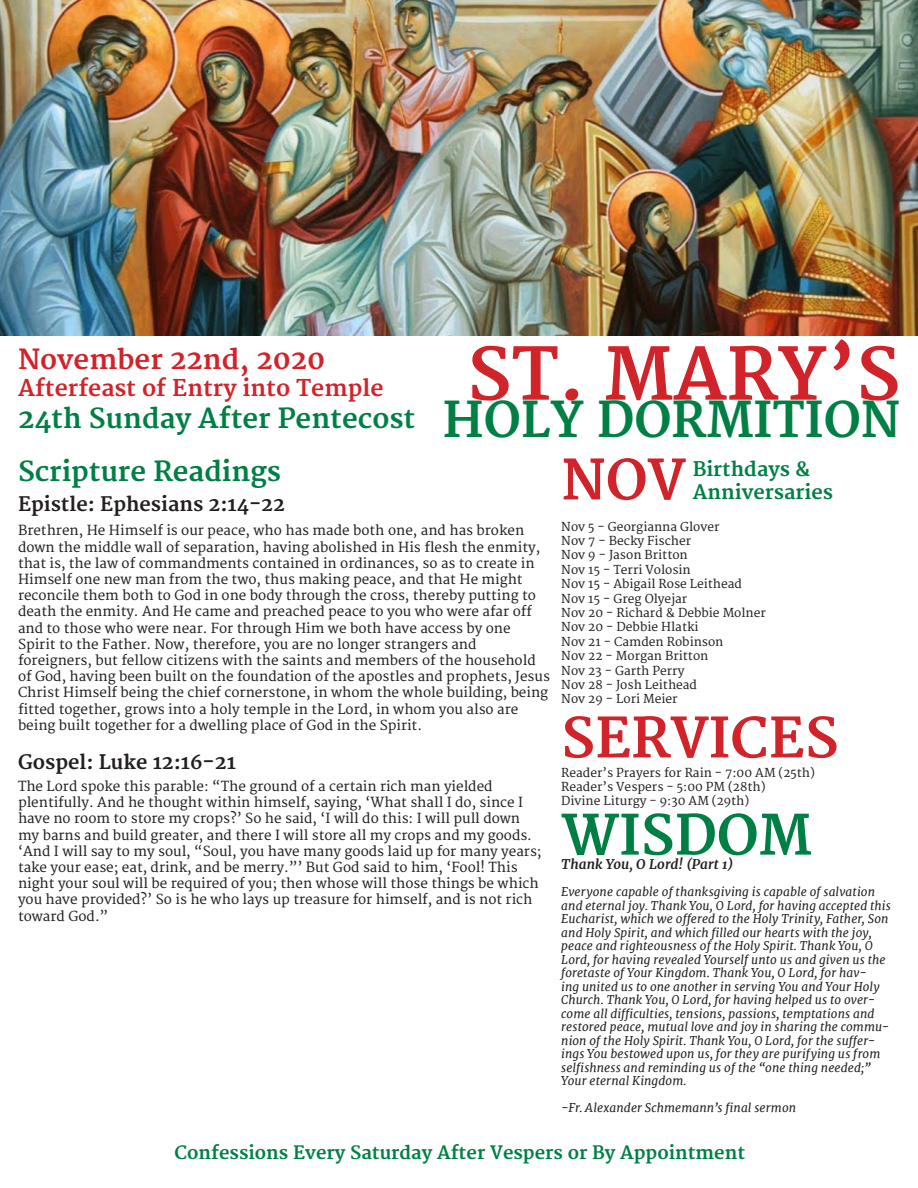
<style>
.page{position:relative;width:918px;height:1188px;background:#fff}
.page>*{position:absolute;margin:0;border:0;box-sizing:border-box;transform-origin:0 0}
.t1{font:700 70.5px "Merriweather";color:#d1232a}
.t2{font:700 54px "Merriweather";color:#d1232a}
.t3{font:700 54px "Merriweather";color:#007f45}
.t4{font:700 48px "Merriweather";color:#007f45}
.t5{font:700 27px "Merriweather";color:#007f45}
.t6{font:700 27px "Merriweather";color:#d1232a}
.t7{font:700 22.5px "Merriweather";color:#d1232a}
.t8{font:700 19.5px "Merriweather";color:#231f20}
.t9{font:700 19.5px "Merriweather";color:#007f45}
.t10{font:700 18px "Merriweather";color:#007f45}
.t11{font:13.5px/16.2px "Merriweather";color:#231f20}
.t12{font:italic 700 13.5px "Merriweather";letter-spacing:.005em;color:#231f20}
.t13{font:italic 12px/13.5px "Merriweather";letter-spacing:.005em;color:#231f20}
.t14{font:12px "Merriweather";color:#231f20}
</style>
<div class="page">
<img style="left:0;top:0;width:918px;height:336px">
<p class="t1" style="left:467px;top:334px;width:434px">ST. MARY’S</p>
<p class="t4" style="left:443px;top:392px;width:459px">HOLY DORMITION</p>
<p class="t6" style="left:18px;top:343px;width:309px">November 22nd, 2020</p>
<p class="t7" style="left:18px;top:375px;width:367px">Afterfeast of Entry into Temple</p>
<p class="t5" style="left:18px;top:403px;width:399px">24th Sunday After Pentecost</p>
<p class="t5" style="left:18px;top:456px;width:264px">Scripture Readings</p>
<p class="t8" style="left:18px;top:493px;width:268px">Epistle: Ephesians 2:14-22</p>
<p class="t11" style="left:18px;top:523px;width:524px">Brethren, He Himself is our peace, who has made both one, and has broken down the middle wall of separation, having abolished in His flesh the enmity, that is, the law of commandments contained in ordinances, so as to create in Himself one new man from the two, thus making peace, and that He might reconcile them both to God in one body through the cross, thereby putting to death the enmity. And He came and preached peace to you who were afar off and to those who were near. For through Him we both have access by one</p>
<p class="t11" style="left:18px;top:637px;width:460px">Spirit to the Father. Now, therefore, you are no longer strangers and</p>
<p class="t11" style="left:18px;top:653px;width:533px">foreigners, but fellow citizens with the saints and members of the household of God, having been built on the foundation of the apostles and prophets, Jesus Christ Himself being the chief cornerstone, in whom the whole building, being fitted together, grows into a holy temple in the Lord, in whom you also are being built together for a dwelling place of God in the Spirit.</p>
<p class="t8" style="left:18px;top:751px;width:219px">Gospel: Luke 12:16-21</p>
<p class="t11" style="left:18px;top:779px;width:476px">The Lord spoke this parable: “The ground of a certain rich man yielded</p>
<p class="t11" style="left:18px;top:795px;width:525px">plentifully. And he thought within himself, saying, ‘What shall I do, since I have no room to store my crops?’ So he said, ‘I will do this: I will pull down my barns and build greater, and there I will store all my crops and my goods. ‘And I will say to my soul, “Soul, you have many goods laid up for many years; take your ease; eat, drink, and be merry.”’ But God said to him, ‘Fool! This night your soul will be required of you; then whose will those things be which you have provided?’ So is he who lays up treasure for himself, and is not rich toward God.”</p>
<p class="t2" style="left:561px;top:449px;width:126px">NOV</p>
<p class="t9" style="left:693px;top:457px;width:119px">Birthdays &amp;</p>
<p class="t9" style="left:693px;top:481px;width:142px">Anniversaries</p>
<p class="t14" style="left:561px;top:519px;width:160px">Nov 5 - Georgianna Glover</p>
<p class="t14" style="left:561px;top:534px;width:131px">Nov 7 - Becky Fischer</p>
<p class="t14" style="left:561px;top:548px;width:128px">Nov 9 - Jason Britton</p>
<p class="t14" style="left:561px;top:562px;width:131px">Nov 15 - Terri Volosin</p>
<p class="t14" style="left:561px;top:577px;width:182px">Nov 15 - Abigail Rose Leithead</p>
<p class="t14" style="left:561px;top:591px;width:127px">Nov 15 - Greg Olyejar</p>
<p class="t14" style="left:561px;top:606px;width:206px">Nov 20 - Richard &amp; Debbie Molner</p>
<p class="t14" style="left:561px;top:620px;width:139px">Nov 20 - Debbie Hlatki</p>
<p class="t14" style="left:561px;top:634px;width:164px">Nov 21 - Camden Robinson</p>
<p class="t14" style="left:561px;top:649px;width:149px">Nov 22 - Morgan Britton</p>
<p class="t14" style="left:561px;top:663px;width:125px">Nov 23 - Garth Perry</p>
<p class="t14" style="left:561px;top:678px;width:137px">Nov 28 - Josh Leithead</p>
<p class="t14" style="left:561px;top:692px;width:118px">Nov 29 - Lori Meier</p>
<p class="t2" style="left:561px;top:707px;width:279px">SERVICES</p>
<p class="t14" style="left:561px;top:765px;width:255px">Reader’s Prayers for Rain - 7:00 AM (25th)</p>
<p class="t14" style="left:561px;top:780px;width:206px">Reader’s Vespers - 5:00 PM (28th)</p>
<p class="t14" style="left:561px;top:794px;width:190px">Divine Liturgy - 9:30 AM (29th)</p>
<p class="t3" style="left:561px;top:804px;width:252px">WISDOM</p>
<p class="t12" style="left:561px;top:856px;width:174px">Thank You, O Lord! (Part 1)</p>
<p class="t13" style="left:561px;top:885px;width:331px">Everyone capable of thanksgiving is capable of salvation and eternal joy. Thank You, O Lord, for having accepted this Eucharist, which we offered to the Holy Trinity, Father, Son and Holy Spirit, and which filled our hearts with the joy, peace and righteousness of the Holy Spirit. Thank You, O Lord, for having revealed Yourself unto us and given us the foretaste of Your Kingdom. Thank You, O Lord, for hav-<br>ing united us to one another in serving You and Your Holy Church. Thank You, O Lord, for having helped us to over&shy;come all difficulties, tensions, passions, temptations and restored peace, mutual love and joy in sharing the commu&shy;nion of the Holy Spirit. Thank You, O Lord, for the suffer&shy;ings You bestowed upon us, for they are purifying us from selfishness and reminding us of the “one thing needed;” Your eternal Kingdom.</p>
<p class="t13" style="left:561px;top:1101px;width:236px">-Fr. Alexander Schmemann’s final sermon</p>
<p class="t10" style="left:174px;top:1142px;width:572px">Confessions Every Saturday After Vespers or By Appointment</p>
</div>
